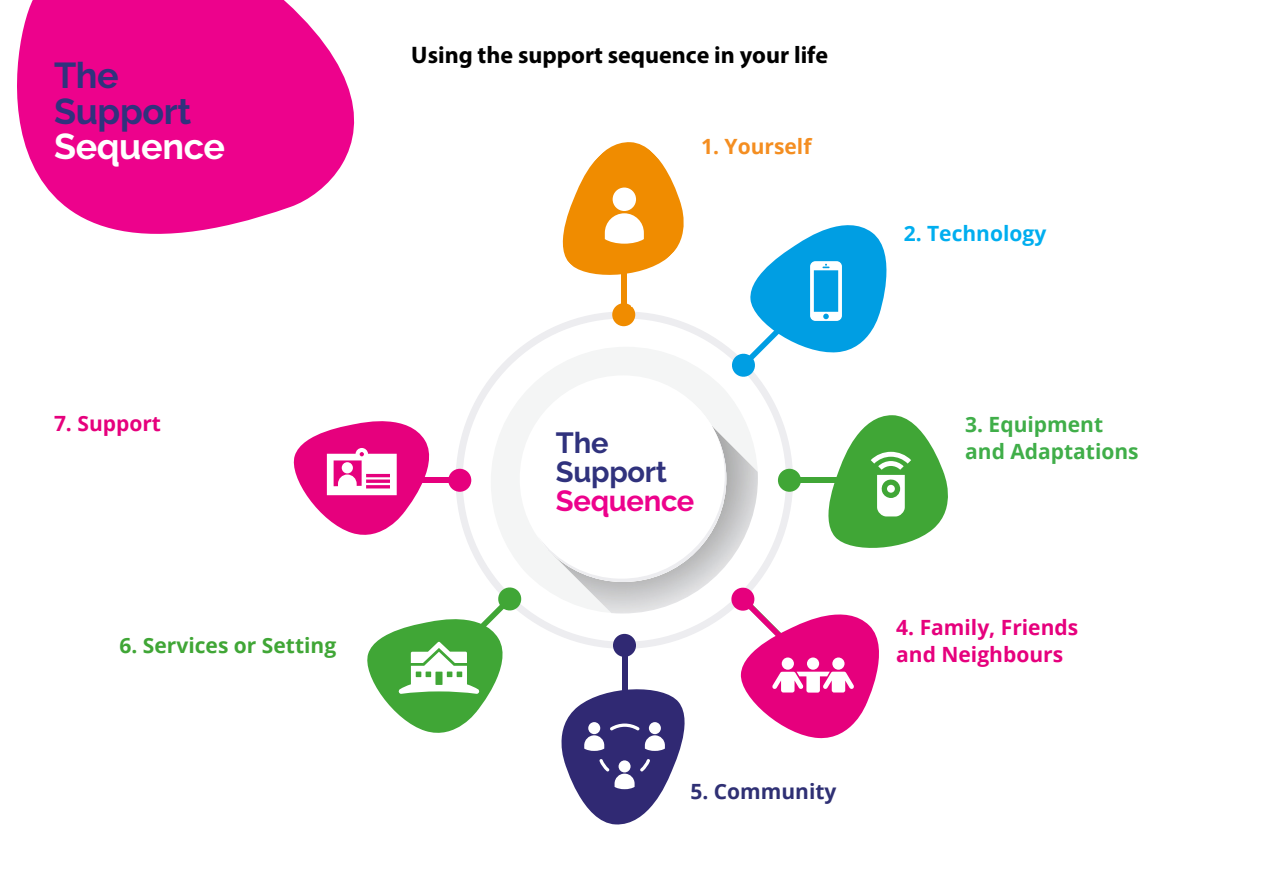
<style>
.page{position:relative;width:1263px;height:893px;background:#fff}
.page>*{position:absolute;margin:0;border:0;box-sizing:border-box;transform-origin:0 0}
.t1{font:700 36px/36px "Raleway";letter-spacing:-.01em;color:#30327d}
.t2{font:700 36px "Raleway";letter-spacing:-.01em;color:#fff}
.t3{font:700 29.1px "Raleway";letter-spacing:-.01em;color:#30327d}
.t4{font:700 29.1px "Raleway";letter-spacing:-.01em;color:#ed028c}
.t5{font:700 24px "Myriad Hebrew";color:#000}
.t6{font:700 21px/27px "Open Sans";color:#e6007d}
.t7{font:700 21px "Open Sans";color:#40ae49}
.t8{font:700 21px "Open Sans";color:#40a636}
.t9{font:700 21px "Open Sans";color:#00aeef}
.t10{font:700 21px "Open Sans";color:#2f3074}
.t11{font:700 21px "Open Sans";color:#f48e21}
</style>
<div class="page">
<svg style="left:17px;top:0;width:338px;height:234px;background:#ef1f99"></svg>
<svg style="left:288px;top:141px;width:660px;height:684px"></svg>
<h1 class="t1" style="left:54px;top:57px;width:139px">The<br>Support</h1>
<h1 class="t2" style="left:54px;top:126px;width:173px">Sequence</h1>
<p class="t6" style="left:54px;top:410px;width:109px">7. Support</p>
<p class="t8" style="left:119px;top:630px;width:218px">6. Services or Setting</p>
<p class="t5" style="left:411px;top:41px;width:418px">Using the support sequence in your life</p>
<p class="t11" style="left:701px;top:132px;width:112px">1. Yourself</p>
<p class="t9" style="left:904px;top:219px;width:144px">2. Technology</p>
<h2 class="t3" style="left:556px;top:426px;width:54px">The</h2>
<h2 class="t3" style="left:556px;top:455px;width:113px">Support</h2>
<h2 class="t4" style="left:556px;top:484px;width:140px">Sequence</h2>
<p class="t10" style="left:690px;top:776px;width:148px">5. Community</p>
<p class="t7" style="left:965px;top:409px;width:139px">3. Equipment</p>
<p class="t7" style="left:965px;top:436px;width:175px">and Adaptations</p>
<p class="t6" style="left:896px;top:614px;width:183px">4. Family, Friends and Neighbours</p>
</div>
